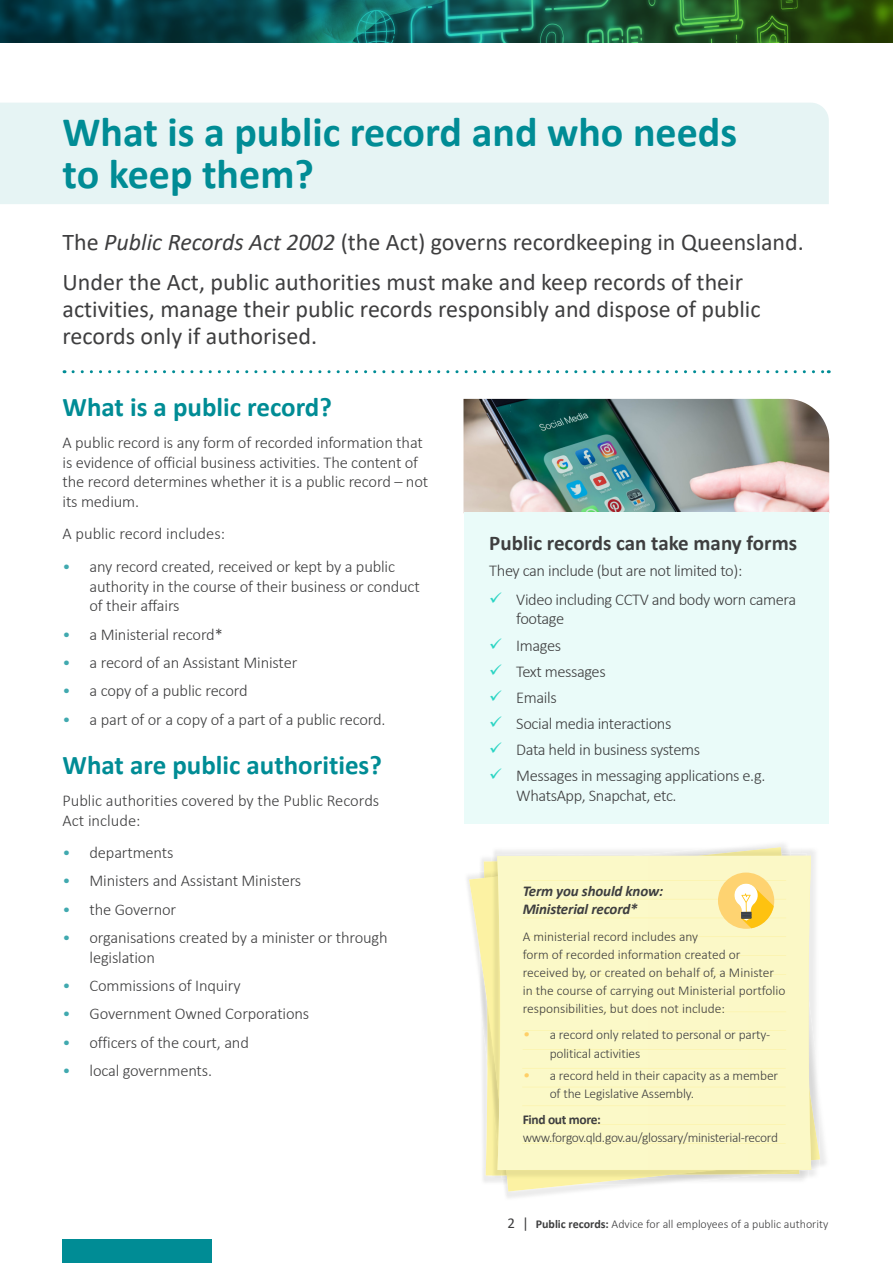
<style>
.page{position:relative;width:893px;height:1263px;background:#fff}
.page>*{position:absolute;margin:0;border:0;box-sizing:border-box;transform-origin:0 0}
.Heading_1{font:700 42px/42px "Calibri";color:#008c95}
.Heading_2{font:700 27px "Calibri";color:#008c95}
.Sub_text{font:24px/27px "Calibri";color:#3e3e3f}
.Heading_3{font:700 21px "Calibri";color:#3e3e3f}
.Body_text{font:300 16.5px/26.2px "Calibri";letter-spacing:-.01em;color:#3e3e3f}
.Bullet_list{font:italic 700 15px/18px "Calibri";letter-spacing:-.01em;color:#3e3e3f}
.Bullet_list-2{font:300 13.5px/18px "Calibri";letter-spacing:-.01em;color:#3e3e3f}
.t1{font:300 12px "Calibri";color:#3e3e3f}
.s1{font-style:italic}
.s2{color:#40a9af}
.s3{font-style:italic;font-size:15px;color:#ffcf66}
.s4{font-weight:700}
.s5{font-weight:400;font-size:15px}
</style>
<div class="page">
<svg style="left:0;top:0;width:893px;height:43px;background:#145442"></svg>
<div style="left:63px;top:1240px;width:149px;height:23px;background:#008c95"></div>
<img style="left:467px;top:876px;width:2px;height:16px">
<svg style="left:469px;top:858px;width:351px;height:333px"></svg>
<img style="left:801px;top:850px;width:18px;height:145px">
<svg style="left:790px;top:850px;width:11px;height:3px"></svg>
<img style="left:633px;top:853px;width:158px;height:3px">
<img style="left:811px;top:995px;width:8px;height:93px">
<svg style="left:492px;top:861px;width:5px;height:15px"></svg>
<svg style="left:492px;top:1175px;width:14px;height:4px"></svg>
<img style="left:492px;top:1102px;width:14px;height:73px">
<img style="left:768px;top:1174px;width:31px;height:5px">
<svg style="left:799px;top:1160px;width:20px;height:19px"></svg>
<img style="left:717px;top:1174px;width:51px;height:5px">
<img style="left:717px;top:1170px;width:82px;height:4px">
<img style="left:506px;top:1170px;width:211px;height:9px">
<img style="left:811px;top:1088px;width:8px;height:72px">
<img style="left:492px;top:876px;width:5px;height:226px">
<img style="left:698px;top:847px;width:83px;height:9px">
<div style="left:497px;top:856px;width:314px;height:314px;background:#fbf8c7"></div>
<div style="left:0;top:103px;width:829px;height:101px;background:#e6f4f4"></div>
<img style="left:463px;top:399px;width:366px;height:114px">
<svg style="left:73px;top:370px;width:756px;height:3px"></svg>
<div style="left:464px;top:512px;width:364px;height:311px;background:#eafbf9"></div>
<div style="left:718px;top:872px;width:56px;height:57px;background:#fed371;border-radius:50%"></div>
<svg style="left:734px;top:883px;width:40px;height:45px"></svg>
<p class="Heading_1" style="left:63px;top:110px;width:676px">What is a public record and who needs to keep them?</p>
<p class="Sub_text" style="left:63px;top:228px;width:743px">The <span class="s1">Public Records Act 2002</span> (the Act) governs recordkeeping in Queensland.</p>
<p class="Sub_text" style="left:63px;top:268px;width:699px">Under the Act, public authorities must make and keep records of their activities, manage their public records responsibly and dispose of public records only if authorised.</p>
<p class="Heading_2" style="left:63px;top:388px;width:271px">What is a public record?</p>
<p class="Body_text" style="left:63px;top:433px;width:367px;line-height:19.5px">A public record is any form of recorded information that is evidence of official business activities. The content of the record determines whether it is a public record – not its medium.</p>
<p class="Body_text" style="left:63px;top:520px;width:164px">A public record includes:</p>
<p class="Body_text" style="left:90px;top:556px;width:332px;line-height:19.8px;text-indent:-27px"><span class="s2">•</span> any record created, received or kept by a public authority in the course of their business or conduct of their affairs</p>
<p class="Body_text" style="left:63px;top:621px;width:162px"><span class="s2">•</span> a Ministerial record*</p>
<p class="Body_text" style="left:63px;top:649px;width:236px"><span class="s2">•</span> a record of an Assistant Minister</p>
<p class="Body_text" style="left:63px;top:677px;width:187px"><span class="s2">•</span> a copy of a public record</p>
<p class="Body_text" style="left:63px;top:706px;width:325px"><span class="s2">•</span> a part of or a copy of a part of a public record.</p>
<p class="Heading_2" style="left:63px;top:746px;width:321px">What are public authorities?</p>
<p class="Body_text" style="left:63px;top:791px;width:318px;line-height:19.5px">Public authorities covered by the Public Records<br>Act include:</p>
<p class="Body_text" style="left:63px;top:839px;width:112px"><span class="s2">•</span> departments</p>
<p class="Body_text" style="left:63px;top:868px;width:240px"><span class="s2">•</span> Ministers and Assistant Ministers</p>
<p class="Body_text" style="left:63px;top:896px;width:115px"><span class="s2">•</span> the Governor</p>
<p class="Body_text" style="left:90px;top:927px;width:300px;line-height:19.8px;text-indent:-27px"><span class="s2">•</span> organisations created by a minister or through legislation</p>
<p class="Body_text" style="left:63px;top:972px;width:180px"><span class="s2">•</span> Commissions of Inquiry</p>
<p class="Body_text" style="left:63px;top:1001px;width:248px"><span class="s2">•</span> Government Owned Corporations</p>
<p class="Body_text" style="left:63px;top:1029px;width:188px"><span class="s2">•</span> officers of the court, and</p>
<p class="Body_text" style="left:63px;top:1057px;width:151px"><span class="s2">•</span> local governments.</p>
<p class="Heading_3" style="left:489px;top:528px;width:309px">Public records can take many forms</p>
<p class="Body_text" style="left:516px;top:556px;width:281px;line-height:28.3px;text-indent:-27px">They can include (but are not limited to):<br>Video including CCTV and body worn camera</p>
<p class="Body_text" style="left:516px;top:606px;width:251px">footage<br>Images<br>Text messages<br>Emails<br>Social media interactions<br>Data held in business systems<br>Messages in messaging applications e.g.</p>
<p class="Body_text" style="left:516px;top:782px;width:162px">WhatsApp, Snapchat, etc.</p>
<p class="Bullet_list" style="left:523px;top:882px;width:142px">Term you should know:<br>Ministerial record*</p>
<p class="Bullet_list-2" style="left:523px;top:927px;width:264px">A ministerial record includes any<br>form of recorded information created or received by, or created on behalf of, a Minister in the course of carrying out Ministerial portfolio responsibilities, but does not include:</p>
<p class="Bullet_list-2" style="left:550px;top:1026px;width:222px;text-indent:-27px"><span class="s3">•</span> a record only related to personal or party&shy;political activities</p>
<p class="Bullet_list-2" style="left:550px;top:1066px;width:230px;text-indent:-27px"><span class="s3">•</span> a record held in their capacity as a member of the Legislative Assembly.</p>
<p class="Bullet_list-2" style="left:523px;top:1111px;width:257px"><span class="s4">Find out more: </span>www.forgov.qld.gov.au/glossary/ministerial-record</p>
<p class="t1" style="left:508px;top:1217px;width:322px"><span class="s5">2 |</span> <span class="s4">Public records:</span> Advice for all employees of a public authority</p>
</div>
